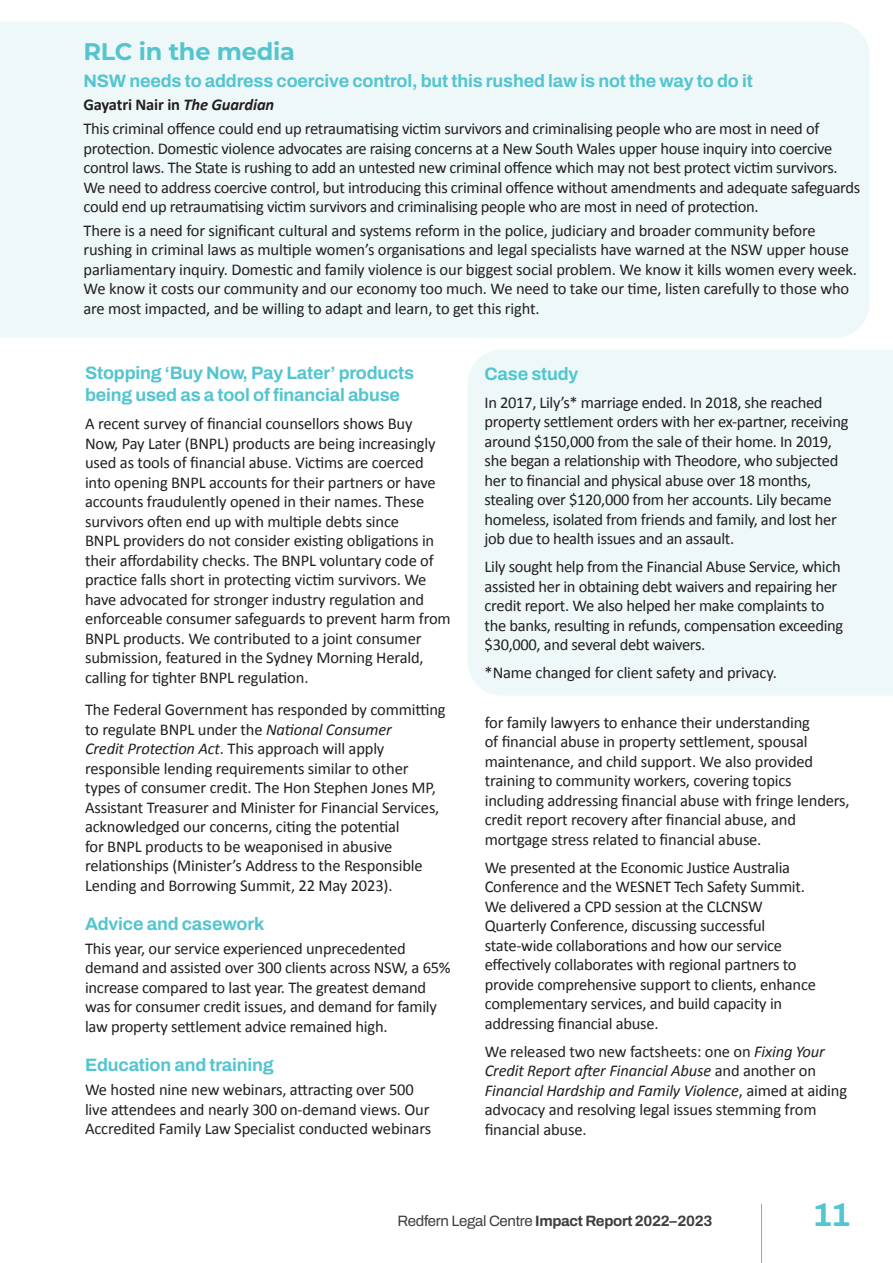
<style>
.page{position:relative;width:893px;height:1263px;background:#fff}
.page>*{position:absolute;margin:0;border:0;box-sizing:border-box;transform-origin:0 0}
.t1{font:700 33px "Archivo";color:#54c5cf}
.RLC_Heading_1{font:700 24px "Montserrat";letter-spacing:-.01em;color:#54c5cf}
.RLC_Heading_2{font:700 18px/22.5px "Archivo";letter-spacing:-.01em;color:#54c5cf}
.RLC_Body{font:16.5px/19.5px "Calibri";letter-spacing:-.015em;color:#231f20}
.RLC_Body-2{font:700 16.5px "Calibri";letter-spacing:-.01em;color:#231f20}
.t2{font:700 15px "Archivo";letter-spacing:-.02em;color:#3e3e3f}
.s1{font-style:italic}
.s2{font-weight:400}
</style>
<div class="page">
<hr style="left:761px;top:1204px;width:1px;height:59px;background:#54c5cf">
<div style="left:468px;top:350px;width:425px;height:346px;background:#eef8f9"></div>
<div style="left:0;top:22px;width:870px;height:316px;background:#eef8f9"></div>
<p class="RLC_Heading_1" style="left:84px;top:35px;width:213px">RLC in the media</p>
<p class="RLC_Heading_2" style="left:84px;top:69px;width:671px">NSW needs to address coercive control, but this rushed law is not the way to do it</p>
<p class="RLC_Body-2" style="left:84px;top:93px;width:192px">Gayatri Nair in <span class="s1">The Guardian</span></p>
<p class="RLC_Body" style="left:84px;top:118px;width:778px">This criminal offence could end up retraumatising victim survivors and criminalising people who are most in need of protection. Domestic violence advocates are raising concerns at a New South Wales upper house inquiry into coercive control laws. The State is rushing to add an untested new criminal offence which may not best protect victim survivors.<br>We need to address coercive control, but introducing this criminal offence without amendments and adequate safeguards could end up retraumatising victim survivors and criminalising people who are most in need of protection.</p>
<p class="RLC_Body" style="left:84px;top:220px;width:775px">There is a need for significant cultural and systems reform in the police, judiciary and broader community before rushing in criminal laws as multiple women’s organisations and legal specialists have warned at the NSW upper house parliamentary inquiry. Domestic and family violence is our biggest social problem. We know it kills women every week.<br>We know it costs our community and our economy too much. We need to take our time, listen carefully to those who are most impacted, and be willing to adapt and learn, to get this right.</p>
<p class="RLC_Heading_2" style="left:85px;top:361px;width:331px">Stopping ‘Buy Now, Pay Later’ products being used as a tool of financial abuse</p>
<p class="RLC_Body" style="left:85px;top:413px;width:367px">A recent survey of financial counsellors shows Buy<br>Now, Pay Later (BNPL) products are being increasingly used as tools of financial abuse. Victims are coerced into opening BNPL accounts for their partners or have accounts fraudulently opened in their names. These survivors often end up with multiple debts since<br>BNPL providers do not consider existing obligations in their affordability checks. The BNPL voluntary code of practice falls short in protecting victim survivors. We have advocated for stronger industry regulation and enforceable consumer safeguards to prevent harm from BNPL products. We contributed to a joint consumer submission, featured in the Sydney Morning Herald, calling for tighter BNPL regulation.</p>
<p class="RLC_Body" style="left:85px;top:699px;width:362px">The Federal Government has responded by committing to regulate BNPL under the <span class="s1">National Consumer<br>Credit Protection Act</span>. This approach will apply responsible lending requirements similar to other types of consumer credit. The Hon Stephen Jones MP, Assistant Treasurer and Minister for Financial Services, acknowledged our concerns, citing the potential<br>for BNPL products to be weaponised in abusive relationships (Minister’s Address to the Responsible Lending and Borrowing Summit, 22 May 2023).</p>
<p class="RLC_Heading_2" style="left:85px;top:912px;width:181px">Advice and casework</p>
<p class="RLC_Body" style="left:85px;top:938px;width:367px">This year, our service experienced unprecedented demand and assisted over 300 clients across NSW, a 65% increase compared to last year. The greatest demand was for consumer credit issues, and demand for family law property settlement advice remained high.</p>
<p class="RLC_Heading_2" style="left:85px;top:1054px;width:190px">Education and training</p>
<p class="RLC_Body" style="left:85px;top:1079px;width:348px">We hosted nine new webinars, attracting over 500 live attendees and nearly 300 on-demand views. Our<br>Accredited Family Law Specialist conducted webinars</p>
<p class="RLC_Heading_2" style="left:485px;top:362px;width:95px">Case study</p>
<p class="RLC_Body" style="left:485px;top:392px;width:365px">In 2017, Lily’s* marriage ended. In 2018, she reached property settlement orders with her ex-partner, receiving around $150,000 from the sale of their home. In 2019, she began a relationship with Theodore, who subjected her to financial and physical abuse over 18 months, stealing over $120,000 from her accounts. Lily became homeless, isolated from friends and family, and lost her job due to health issues and an assault.</p>
<p class="RLC_Body" style="left:485px;top:556px;width:360px">Lily sought help from the Financial Abuse Service, which assisted her in obtaining debt waivers and repairing her credit report. We also helped her make complaints to the banks, resulting in refunds, compensation exceeding $30,000, and several debt waivers.</p>
<p class="RLC_Body" style="left:485px;top:662px;width:294px">*Name changed for client safety and privacy.</p>
<p class="RLC_Body" style="left:485px;top:711px;width:366px">for family lawyers to enhance their understanding<br>of financial abuse in property settlement, spousal maintenance, and child support. We also provided training to community workers, covering topics including addressing financial abuse with fringe lenders, credit report recovery after financial abuse, and mortgage stress related to financial abuse.</p>
<p class="RLC_Body" style="left:485px;top:856px;width:333px">We presented at the Economic Justice Australia Conference and the WESNET Tech Safety Summit.<br>We delivered a CPD session at the CLCNSW Quarterly Conference, discussing successful state-wide collaborations and how our service effectively collaborates with regional partners to provide comprehensive support to clients, enhance complementary services, and build capacity in addressing financial abuse.</p>
<p class="RLC_Body" style="left:485px;top:1040px;width:364px">We released two new factsheets: one on <span class="s1">Fixing Your Credit Report after Financial Abuse</span> and another on <span class="s1">Financial Hardship and Family Violence</span>, aimed at aiding advocacy and resolving legal issues stemming from financial abuse.</p>
<p class="t2" style="left:397px;top:1209px;width:316px"><span class="s2">Redfern Legal Centre</span> Impact Report 2022–2023</p>
<h1 class="t1" style="left:812px;top:1189px;width:40px">11</h1>
</div>
